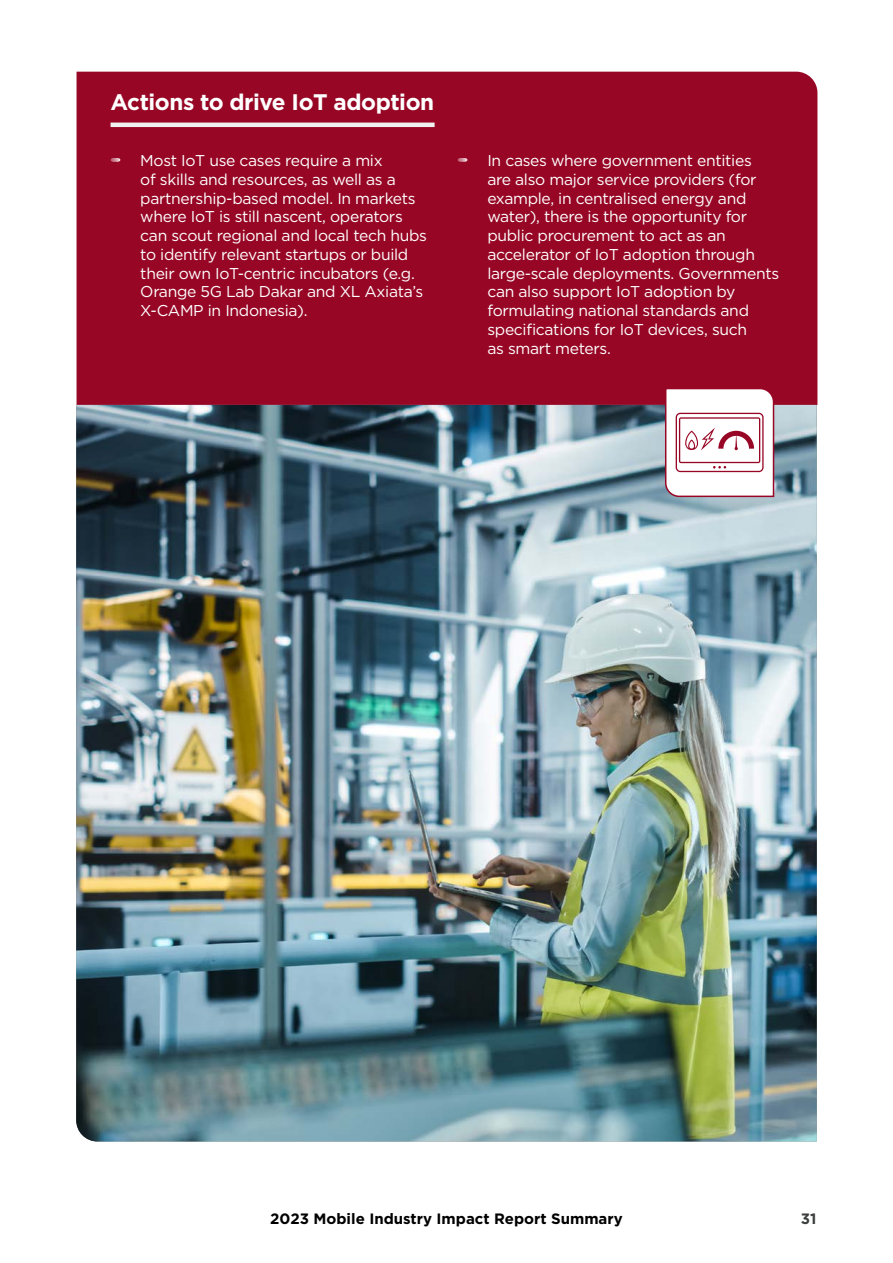
<style>
.page{position:relative;width:893px;height:1263px;background:#fff}
.page>*{position:absolute;margin:0;border:0;box-sizing:border-box;transform-origin:0 0}
.t1{font:700 22.5px "Gotham";letter-spacing:-.02em;color:#fff}
.t2{font:15.6px/18.8px "Gotham";letter-spacing:-.02em;color:#fff}
.t3{font:700 15px "Gotham";color:#000}
.t4{font:700 15px "Gotham";color:#3c3d3d}
</style>
<div class="page">
<div style="left:77px;top:72px;width:740px;height:333px;background:#970725"></div>
<img style="left:76px;top:405px;width:741px;height:736px">
<hr style="left:111px;top:123px;width:324px;height:4px;background:#f0f0f0">
<svg style="left:111px;top:158px;width:9px;height:4px"></svg>
<svg style="left:458px;top:158px;width:9px;height:4px"></svg>
<svg style="left:664px;top:387px;width:111px;height:111px"></svg>
<h1 class="t1" style="left:111px;top:87px;width:325px">Actions to drive IoT adoption</h1>
<p class="t2" style="left:140px;top:151px;width:288px">Most IoT use cases require a mix<br>of skills and resources, as well as a partnership-based model. In markets where IoT is still nascent, operators can scout regional and local tech hubs to identify relevant startups or build their own IoT-centric incubators (e.g.<br>Orange 5G Lab Dakar and XL Axiata’s X-CAMP in Indonesia).</p>
<p class="t2" style="left:487px;top:151px;width:293px">In cases where government entities are also major service providers (for example, in centralised energy and water), there is the opportunity for public procurement to act as an accelerator of IoT adoption through large-scale deployments. Governments can also support IoT adoption by formulating national standards and specifications for IoT devices, such<br>as smart meters.</p>
<p class="t3" style="left:270px;top:1209px;width:354px">2023 Mobile Industry Impact Report Summary</p>
<p class="t4" style="left:801px;top:1209px;width:17px">31</p>
</div>
